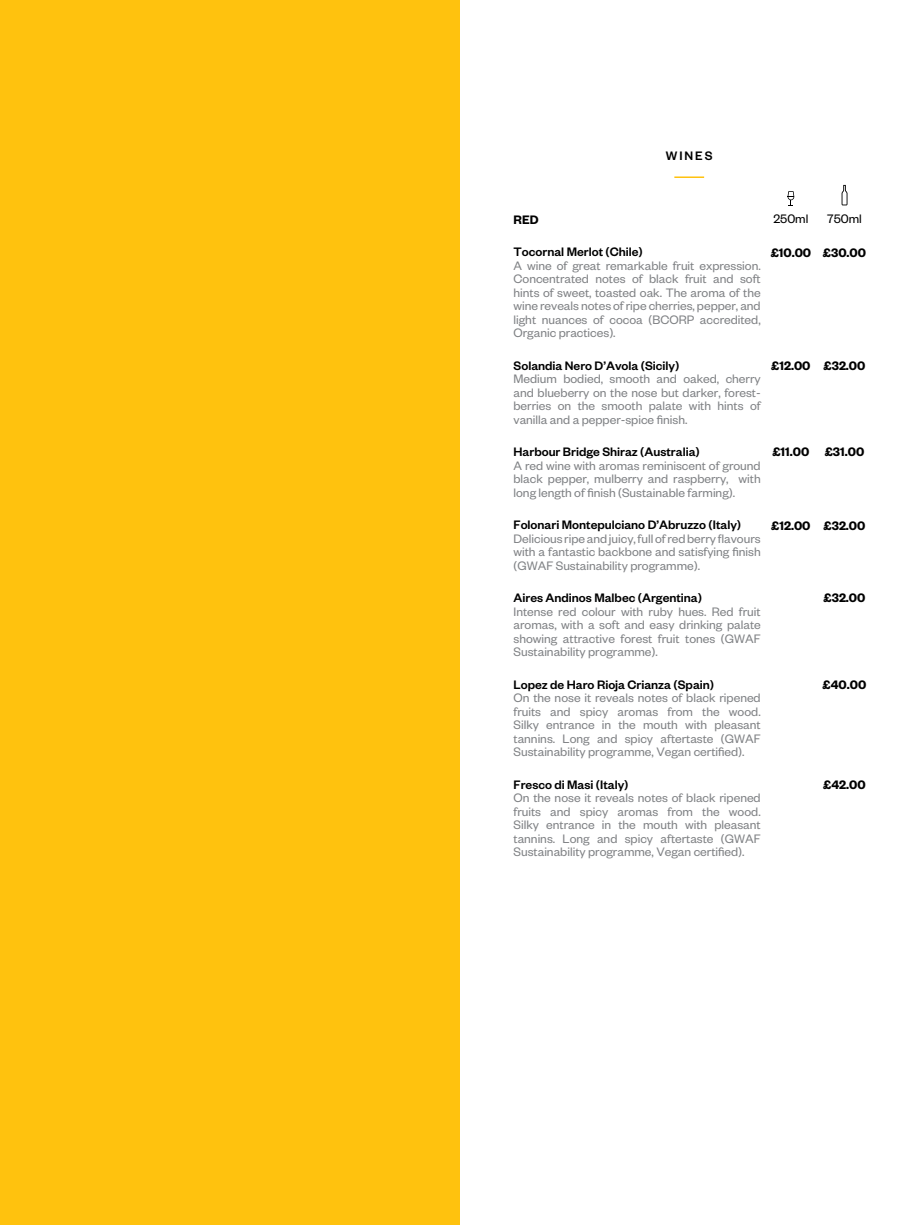
<style>
.page{position:relative;width:919px;height:1225px;background:#fff}
.page>*{position:absolute;margin:0;border:0;box-sizing:border-box;transform-origin:0 0}
.t1{font:13.5px/13.5px "Founders Grotesk";color:#808285;text-align:justify}
.t2{font:500 13.5px "Founders Grotesk";color:#000}
.t3{font:600 13.5px "Founders Grotesk";color:#000}
.t4{font:13.5px "Founders Grotesk";color:#000}
</style>
<div class="page">
<hr style="left:674px;top:176px;width:30px;height:2px;background:#ffc20e">
<div style="left:0;top:0;width:459px;height:1225px;background:#ffc20e"></div>
<svg style="left:787px;top:191px;width:7px;height:15px"></svg>
<svg style="left:841px;top:185px;width:6px;height:20px"></svg>
<p class="t2" style="left:665px;top:147px;width:49px">WINES</p>
<p class="t3" style="left:513px;top:211px;width:26px">RED</p>
<p class="t2" style="left:513px;top:244px;width:131px">Tocornal Merlot (Chile)</p>
<p class="t1" style="left:513px;top:258px;width:249px">A wine of great remarkable fruit expression.<br>Concentrated notes of black fruit and soft hints of sweet, toasted oak. The aroma of the wine reveals notes of ripe cherries, pepper, and light nuances of cocoa (BCORP accredited, Organic practices).</p>
<p class="t2" style="left:513px;top:357px;width:167px">Solandia Nero D’Avola (Sicily)</p>
<p class="t1" style="left:513px;top:372px;width:249px">Medium bodied, smooth and oaked, cherry and blueberry on the nose but darker, forest&shy;berries on the smooth palate with hints of vanilla and a pepper-spice finish.</p>
<p class="t2" style="left:513px;top:443px;width:188px">Harbour Bridge Shiraz (Australia)</p>
<p class="t1" style="left:513px;top:458px;width:249px">A red wine with aromas reminiscent of ground black pepper, mulberry and raspberry, with long length of finish (Sustainable farming).</p>
<p class="t2" style="left:513px;top:516px;width:229px">Folonari Montepulciano D’Abruzzo (Italy)</p>
<p class="t1" style="left:513px;top:531px;width:249px">Delicious ripe and juicy, full of red berry flavours with a fantastic backbone and satisfying finish (GWAF Sustainability programme).</p>
<p class="t2" style="left:513px;top:589px;width:190px">Aires Andinos Malbec (Argentina)</p>
<p class="t1" style="left:513px;top:604px;width:249px">Intense red colour with ruby hues. Red fruit aromas, with a soft and easy drinking palate showing attractive forest fruit tones (GWAF Sustainability programme).</p>
<p class="t2" style="left:513px;top:676px;width:202px">Lopez de Haro Rioja Crianza (Spain)</p>
<p class="t1" style="left:513px;top:690px;width:249px">On the nose it reveals notes of black ripened fruits and spicy aromas from the wood.<br>Silky entrance in the mouth with pleasant tannins. Long and spicy aftertaste (GWAF Sustainability programme, Vegan certified).</p>
<p class="t2" style="left:513px;top:775px;width:116px">Fresco di Masi (Italy)</p>
<p class="t1" style="left:513px;top:790px;width:249px">On the nose it reveals notes of black ripened fruits and spicy aromas from the wood.<br>Silky entrance in the mouth with pleasant tannins. Long and spicy aftertaste (GWAF Sustainability programme, Vegan certified).</p>
<p class="t4" style="left:773px;top:211px;width:36px">250ml</p>
<p class="t3" style="left:770px;top:244px;width:42px">£10.00</p>
<p class="t3" style="left:771px;top:358px;width:41px">£12.00</p>
<p class="t3" style="left:772px;top:443px;width:38px">£11.00</p>
<p class="t3" style="left:771px;top:517px;width:41px">£12.00</p>
<p class="t4" style="left:827px;top:211px;width:36px">750ml</p>
<p class="t3" style="left:822px;top:244px;width:45px">£30.00</p>
<p class="t3" style="left:823px;top:358px;width:43px">£32.00</p>
<p class="t3" style="left:824px;top:443px;width:41px">£31.00</p>
<p class="t3" style="left:823px;top:517px;width:43px">£32.00</p>
<p class="t3" style="left:823px;top:589px;width:43px">£32.00</p>
<p class="t3" style="left:822px;top:676px;width:45px">£40.00</p>
<p class="t3" style="left:823px;top:776px;width:44px">£42.00</p>
</div>
